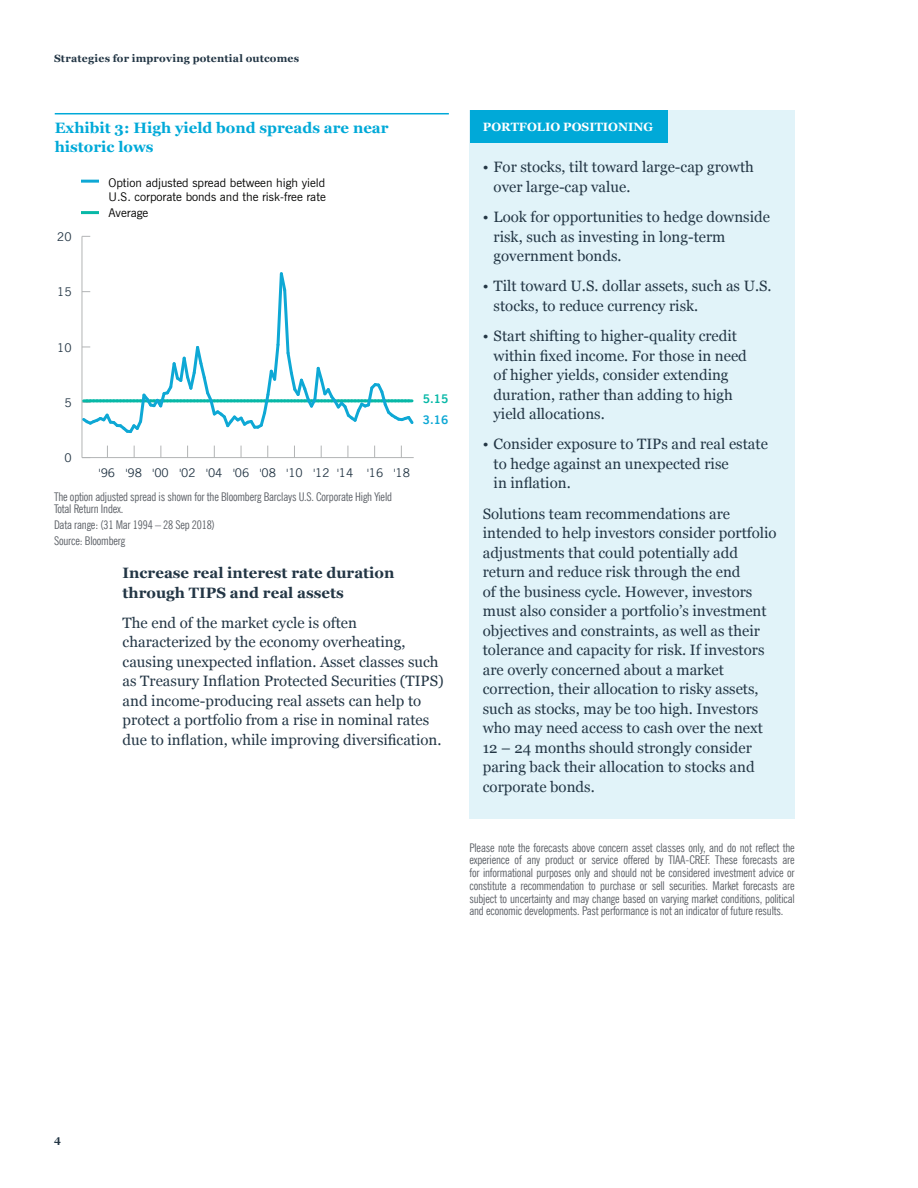
<style>
.page{position:relative;width:918px;height:1188px;background:#fff}
.page>*{position:absolute;margin:0;border:0;box-sizing:border-box;transform-origin:0 0}
.Body{font:15px/19.5px "Georgia";color:#233645}
.Body-2{font:700 15px/19.5px "Georgia";color:#233645}
.Chart_Heading{font:700 15px/19.5px "Georgia";color:#00a9d8}
._8_pt_disclosure_jus{font:condensed 12px/12.8px "News Gothic BT";letter-spacing:-.015em;color:#5f6369;text-align:justify}
._8_pt_disclosure{font:condensed 12px/12.8px "News Gothic BT";letter-spacing:-.015em;color:#5f6369}
.t1{font:12px/14.4px "News Gothic BT";color:#050504}
.t2{font:12px "News Gothic BT";color:#243645}
.Date{font:700 12px "Georgia";color:#fff}
.t3{font:700 12px/21.6px "News Gothic BT";color:#07b8a7}
.t4{font:700 10.5px "Georgia";letter-spacing:.015em;color:#233645}
.s1{color:#0ea8d5}
</style>
<div class="page">
<hr style="left:55px;top:113px;width:394px;height:1px;background:#00a9d8">
<hr style="left:81px;top:211px;width:18px;height:3px;background:#07b8a7">
<hr style="left:81px;top:180px;width:18px;height:3px;background:#0ea8d5">
<hr style="left:82px;top:457px;width:332px;height:1px;background:#b2b4b5">
<hr style="left:82px;top:236px;width:1px;height:222px;background:#b2b4b5">
<svg style="left:81px;top:270px;width:333px;height:166px"></svg>
<div style="left:469px;top:110px;width:326px;height:709px;background:#e1f3f9"></div>
<div style="left:470px;top:110px;width:198px;height:33px;background:#00a9d8"></div>
<p class="t4" style="left:54px;top:50px;width:247px">Strategies for improving potential outcomes</p>
<p class="Chart_Heading" style="left:55px;top:117px;width:335px">Exhibit 3: High yield bond spreads are near historic lows</p>
<p class="t2" style="left:57px;top:230px;width:16px">20</p>
<p class="t2" style="left:57px;top:285px;width:16px">15</p>
<p class="t1" style="left:108px;top:175px;width:219px">Option adjusted spread between high yield<br>U.S. corporate bonds and the risk-free rate</p>
<p class="t1" style="left:108px;top:206px;width:41px">Average</p>
<p class="t2" style="left:57px;top:340px;width:16px">10</p>
<p class="t2" style="left:64px;top:396px;width:9px">5</p>
<p class="t2" style="left:64px;top:451px;width:9px">0</p>
<p class="t2" style="left:99px;top:465px;width:313px">'96 '98 '00 '02 '04 '06 '08 '10 '12 '14 '16 '18</p>
<p class="_8_pt_disclosure" style="left:54px;top:490px;width:340px">The option adjusted spread is shown for the Bloomberg Barclays U.S. Corporate High Yield<br>Total Return Index.</p>
<p class="_8_pt_disclosure" style="left:54px;top:518px;width:162px">Data range: (31 Mar 1994 – 28 Sep 2018)</p>
<p class="_8_pt_disclosure" style="left:54px;top:534px;width:73px">Source: Bloomberg</p>
<p class="t3" style="left:423px;top:388px;width:27px">5.15<br><span class="s1">3.16</span></p>
<p class="Body-2" style="left:123px;top:562px;width:273px">Increase real interest rate duration through TIPS and real assets</p>
<p class="Body" style="left:123px;top:612px;width:323px">The end of the market cycle is often characterized by the economy overheating, causing unexpected inflation. Asset classes such as Treasury Inflation Protected Securities (TIPS) and income-producing real assets can help to protect a portfolio from a rise in nominal rates due to inflation, while improving diversification.</p>
<p class="Date" style="left:483px;top:118px;width:172px">PORTFOLIO POSITIONING</p>
<p class="Body" style="left:494px;top:157px;width:262px;text-indent:-11px">• For stocks, tilt toward large-cap growth over large-cap value.</p>
<p class="Body" style="left:494px;top:207px;width:278px;text-indent:-11px">• Look for opportunities to hedge downside risk, such as investing in long-term government bonds.</p>
<p class="Body" style="left:494px;top:276px;width:279px;text-indent:-11px">• Tilt toward U.S. dollar assets, such as U.S. stocks, to reduce currency risk.</p>
<p class="Body" style="left:494px;top:326px;width:255px;text-indent:-11px">• Start shifting to higher-quality credit within fixed income. For those in need of higher yields, consider extending duration, rather than adding to high yield allocations.</p>
<p class="Body" style="left:494px;top:434px;width:276px;text-indent:-11px">• Consider exposure to TIPs and real estate to hedge against an unexpected rise<br>in inflation.</p>
<p class="Body" style="left:483px;top:503px;width:295px">Solutions team recommendations are intended to help investors consider portfolio adjustments that could potentially add return and reduce risk through the end<br>of the business cycle. However, investors must also consider a portfolio’s investment objectives and constraints, as well as their tolerance and capacity for risk. If investors are overly concerned about a market correction, their allocation to risky assets, such as stocks, may be too high. Investors who may need access to cash over the next 12 – 24 months should strongly consider paring back their allocation to stocks and corporate bonds.</p>
<p class="_8_pt_disclosure_jus" style="left:469px;top:841px;width:327px">Please note the forecasts above concern asset classes only, and do not reflect the experience of any product or service offered by TIAA-CREF. These forecasts are for informational purposes only and should not be considered investment advice or constitute a recommendation to purchase or sell securities. Market forecasts are subject to uncertainty and may change based on varying market conditions, political and economic developments. Past performance is not an indicator of future results.</p>
<p class="t4" style="left:54px;top:1131px;width:8px">4</p>
</div>
